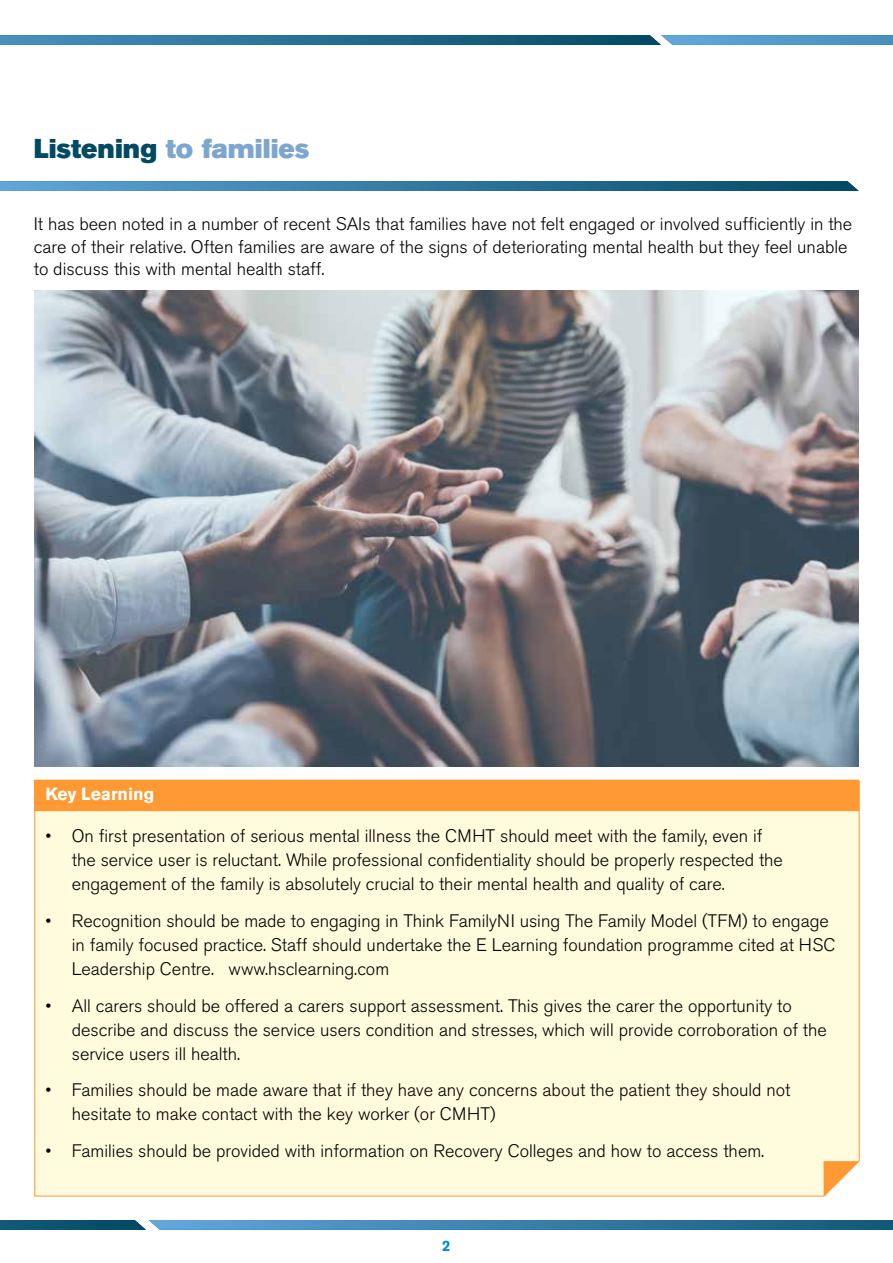
<style>
.page{position:relative;width:893px;height:1263px;background:#fff}
.page>*{position:absolute;margin:0;border:0;box-sizing:border-box;transform-origin:0 0}
.t1{font:27px "Akzidenz Grotesk BE Super";color:#7ca6ce}
.t2{font:300 18px/24px "Akzidenz Grotesk BE";color:#000}
.t3{font:700 17.4px "Akzidenz Grotesk BE";color:#fff}
.t4{font:700 15px "Akzidenz Grotesk BE";color:#008ed5}
.s1{color:#004a63}
</style>
<div class="page">
<svg style="left:0;top:181px;width:859px;height:10px;background:#3278a0"></svg>
<svg style="left:0;top:1220px;width:893px;height:10px;background:#3479a1"></svg>
<svg style="left:0;top:35px;width:893px;height:10px;background:#3479a2"></svg>
<div style="left:34px;top:780px;width:826px;height:417px;background:#fffbdc"></div>
<div style="left:34px;top:780px;width:825px;height:31px;background:#f93"></div>
<svg style="left:824px;top:1161px;width:35px;height:35px"></svg>
<img style="left:34px;top:290px;width:825px;height:476px">
<h1 class="t1" style="left:34px;top:133px;width:277px"><span class="s1">Listening</span> to families</h1>
<p class="t2" style="left:34px;top:213px;width:820px;line-height:22.5px">It has been noted in a number of recent SAIs that families have not felt engaged or involved sufficiently in the care of their relative. Often families are aware of the signs of deteriorating mental health but they feel unable to discuss this with mental health staff.</p>
<p class="t3" style="left:46px;top:784px;width:110px">Key Learning</p>
<p class="t2" style="left:72px;top:824px;width:713px;text-indent:-26px">• On first presentation of serious mental illness the CMHT should meet with the family, even if the service user is reluctant. While professional confidentiality should be properly respected the engagement of the family is absolutely crucial to their mental health and quality of care.</p>
<p class="t2" style="left:72px;top:909px;width:765px;text-indent:-26px">• Recognition should be made to engaging in Think FamilyNI using The Family Model (TFM) to engage in family focused practice. Staff should undertake the E Learning foundation programme cited at HSC<br>Leadership Centre. www.hsclearning.com</p>
<p class="t2" style="left:72px;top:994px;width:757px;text-indent:-26px">• All carers should be offered a carers support assessment. This gives the carer the opportunity to describe and discuss the service users condition and stresses, which will provide corroboration of the service users ill health.</p>
<p class="t2" style="left:72px;top:1078px;width:720px;text-indent:-26px">• Families should be made aware that if they have any concerns about the patient they should not hesitate to make contact with the key worker (or CMHT)</p>
<p class="t2" style="left:46px;top:1139px;width:720px">• Families should be provided with information on Recovery Colleges and how to access them.</p>
<p class="t4" style="left:442px;top:1236px;width:10px">2</p>
</div>
